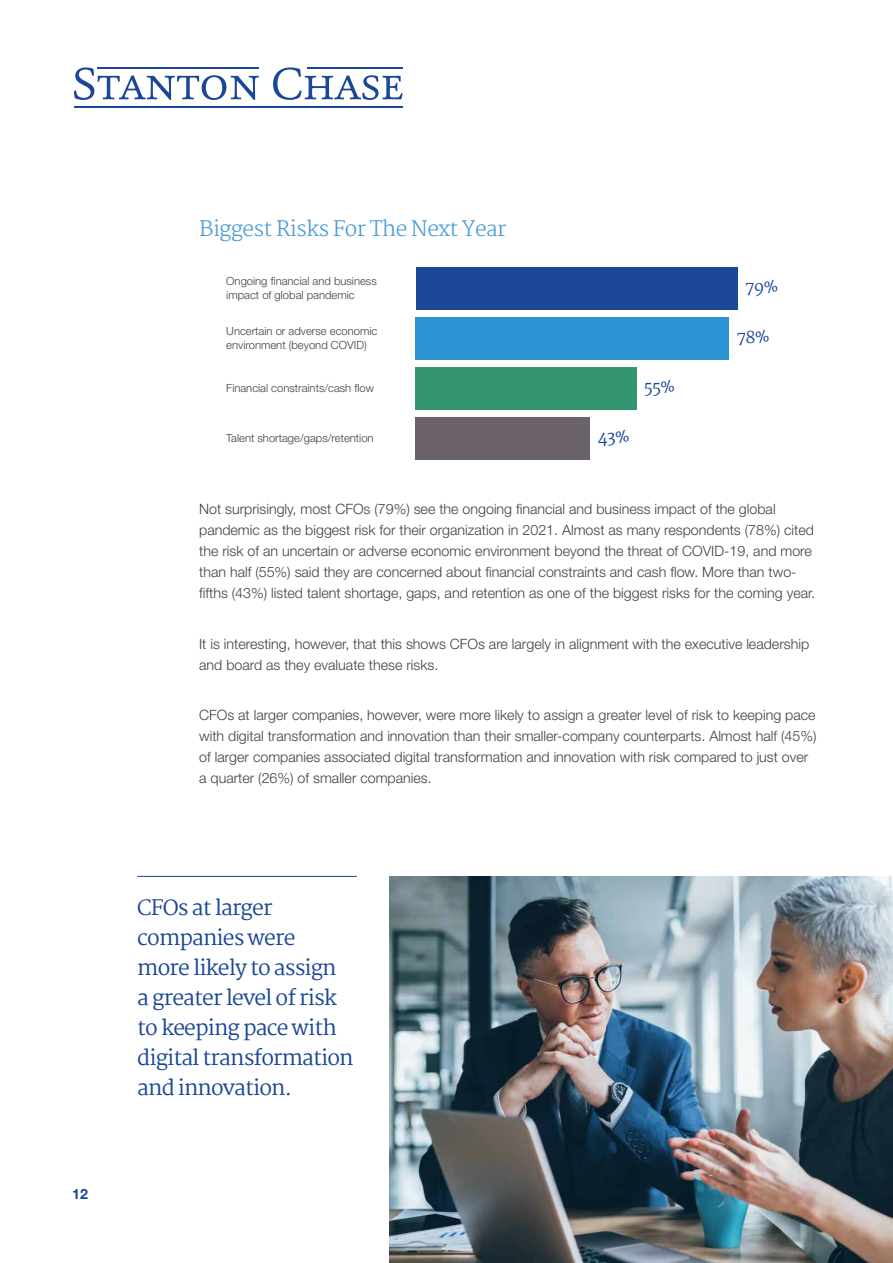
<style>
.page{position:relative;width:893px;height:1263px;background:#fff}
.page>*{position:absolute;margin:0;border:0;box-sizing:border-box;transform-origin:0 0}
.t1{font:21px/30px "Martel";letter-spacing:-.04em;color:#1a4797}
.t2{font:300 21px "Martel";letter-spacing:-.03em;color:#4a9bd5}
.t3{font:16.5px "Martel";letter-spacing:-.04em;color:#1a4797}
.t4{font:300 14.25px/21px "Helvetica Neue LT Pro";color:#414042}
.t5{font:700 14.25px "Helvetica Neue LT Pro";color:#1a4797}
.t6{font:300 11.25px/13.5px "Helvetica Neue LT Pro";color:#414042}
</style>
<div class="page">
<svg style="left:74px;top:67px;width:185px;height:33px"></svg>
<svg style="left:273px;top:67px;width:130px;height:33px"></svg>
<hr style="left:74px;top:106px;width:329px;height:2px;background:#1a4797">
<hr style="left:98px;top:67px;width:161px;height:2px;background:#1a4797">
<hr style="left:307px;top:67px;width:95px;height:2px;background:#1a4797">
<div style="left:416px;top:367px;width:221px;height:42px;background:#339470"></div>
<div style="left:416px;top:417px;width:174px;height:42px;background:#6b6169"></div>
<div style="left:416px;top:267px;width:321px;height:42px;background:#1a4797"></div>
<div style="left:416px;top:317px;width:313px;height:42px;background:#2b93d1"></div>
<img style="left:389px;top:876px;width:504px;height:387px">
<hr style="left:137px;top:876px;width:220px;height:1px;background:#1a4797">
<p class="t5" style="left:72px;top:1185px;width:17px">12</p>
<h1 class="t2" style="left:199px;top:217px;width:309px">Biggest Risks For The Next Year</h1>
<p class="t6" style="left:226px;top:274px;width:152px">Ongoing financial and business impact of global pandemic</p>
<p class="t6" style="left:226px;top:324px;width:153px">Uncertain or adverse economic environment (beyond COVID)</p>
<p class="t3" style="left:745px;top:278px;width:35px">79%</p>
<p class="t3" style="left:736px;top:328px;width:34px">78%</p>
<p class="t6" style="left:226px;top:381px;width:149px">Financial constraints/cash flow</p>
<p class="t3" style="left:644px;top:378px;width:32px">55%</p>
<p class="t6" style="left:226px;top:431px;width:149px">Talent shortage/gaps/retention</p>
<p class="t3" style="left:598px;top:428px;width:33px">43%</p>
<p class="t4" style="left:199px;top:498px;width:618px">Not surprisingly, most CFOs (79%) see the ongoing financial and business impact of the global pandemic as the biggest risk for their organization in 2021. Almost as many respondents (78%) cited the risk of an uncertain or adverse economic environment beyond the threat of COVID-19, and more than half (55%) said they are concerned about financial constraints and cash flow. More than two&shy;fifths (43%) listed talent shortage, gaps, and retention as one of the biggest risks for the coming year.</p>
<p class="t4" style="left:199px;top:633px;width:611px">It is interesting, however, that this shows CFOs are largely in alignment with the executive leadership and board as they evaluate these risks.</p>
<p class="t4" style="left:199px;top:704px;width:619px">CFOs at larger companies, however, were more likely to assign a greater level of risk to keeping pace with digital transformation and innovation than their smaller-company counterparts. Almost half (45%) of larger companies associated digital transformation and innovation with risk compared to just over a quarter (26%) of smaller companies.</p>
<h1 class="t1" style="left:137px;top:892px;width:218px">CFOs at larger companies were<br>more likely to assign a greater level of risk to keeping pace with digital transformation and innovation.</h1>
</div>
